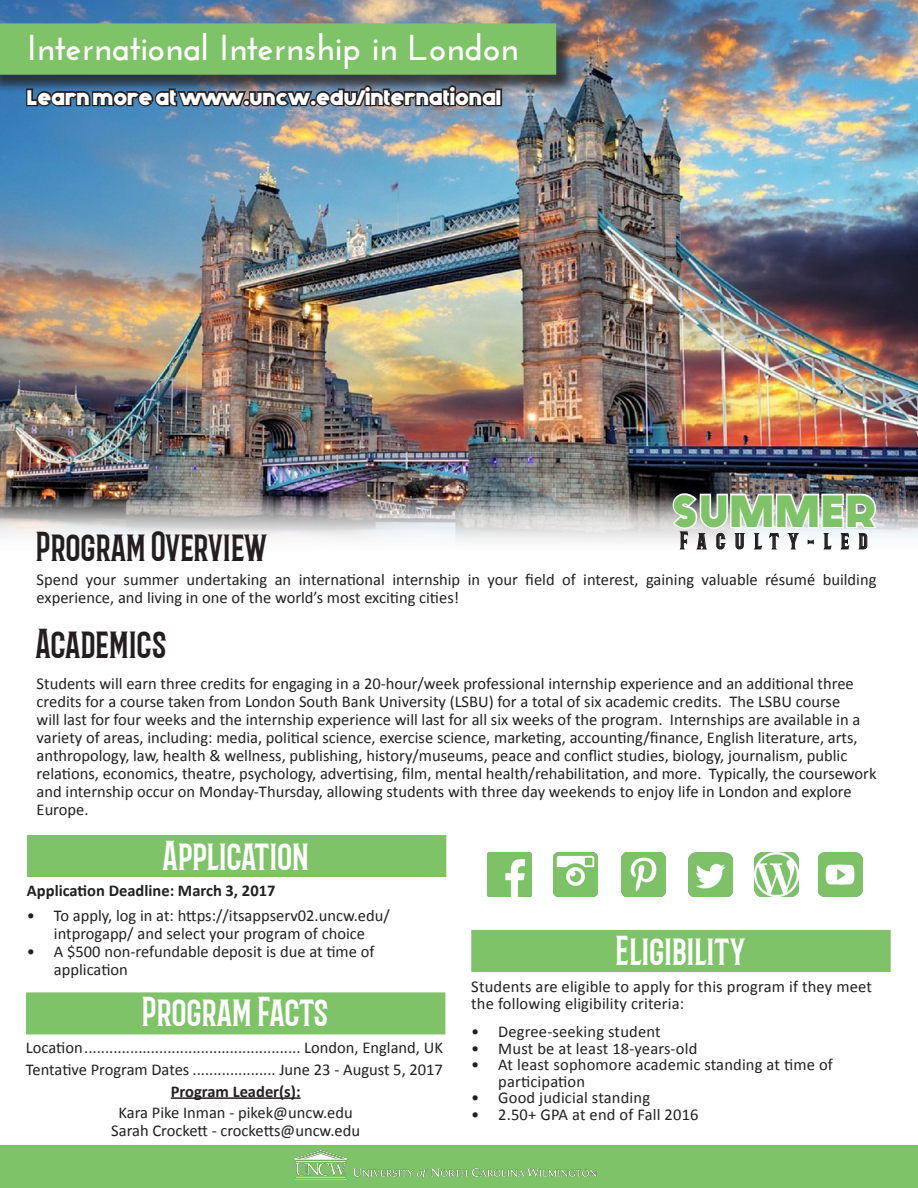
<style>
.page{position:relative;width:918px;height:1188px;background:#fff}
.page>*{position:absolute;margin:0;border:0;box-sizing:border-box;transform-origin:0 0}
.t1{font:700 45px "Generica";letter-spacing:.05em;color:#7ec367}
.t2{font:36px "Barbaro";letter-spacing:-.005em;color:#fff}
.t3{font:700 36px "Josefin Sans";color:#fff}
.t4{font:36px "Barbaro";letter-spacing:-.005em;color:#231f20}
.t5{font:700 21px "Generica";color:#fff}
.t6{font:21px "Barbaro";letter-spacing:.465em;color:#231f20}
.Text{font:16.5px/18px "Calibri";color:#231f20}
.Text-2{font:700 16.5px "Calibri";color:#231f20}
</style>
<div class="page">
<img style="left:0;top:0;width:918px;height:495px">
<svg style="left:0;top:495px;width:918px;height:47px"></svg>
<div style="left:0;top:26px;width:575px;height:67px;background:#231f20;opacity:.75"></div>
<div style="left:0;top:23px;width:556px;height:52px;background:#7ec367"></div>
<div style="left:26px;top:992px;width:419px;height:42px;background:#7ec367;border:2px solid #7ec367"></div>
<hr style="left:171px;top:1097px;width:130px;height:2px;background:#231f20">
<div style="left:471px;top:930px;width:420px;height:42px;background:#7ec367"></div>
<div style="left:0;top:1145px;width:918px;height:43px;background:#7ec367"></div>
<svg style="left:25px;top:83px;width:473px;height:26px;background:#415162"></svg>
<div style="left:495px;top:88px;width:7px;height:18px;border:3px solid #231f20"></div>
<div style="left:27px;top:835px;width:419px;height:42px;background:#7ec367"></div>
<img style="left:293px;top:1150px;width:304px;height:29px">
<svg style="left:671px;top:490px;width:209px;height:60px"></svg>
<img style="left:488px;top:852px;width:44px;height:45px">
<img style="left:554px;top:852px;width:44px;height:45px">
<img style="left:621px;top:852px;width:44px;height:45px">
<img style="left:689px;top:852px;width:44px;height:45px">
<img style="left:755px;top:852px;width:44px;height:45px">
<img style="left:818px;top:852px;width:44px;height:45px">
<p class="t3" style="left:27px;top:27px;width:493px">International Internship in London</p>
<p class="t5" style="left:27px;top:85px;width:476px">Learn more at www.uncw.edu/international</p>
<p class="t1" style="left:673px;top:484px;width:205px">SUMMER</p>
<p class="t4" style="left:37px;top:524px;width:233px">Program Overview</p>
<p class="Text" style="left:37px;top:571px;width:841px">Spend your summer undertaking an international internship in your field of interest, gaining valuable résumé building experience, and living in one of the world’s most exciting cities!</p>
<p class="t6" style="left:681px;top:527px;width:189px">Faculty-led</p>
<p class="t4" style="left:37px;top:620px;width:132px">Academics</p>
<p class="Text" style="left:37px;top:675px;width:841px">Students will earn three credits for engaging in a 20-hour/week professional internship experience and an additional three credits for a course taken from London South Bank University (LSBU) for a total of six academic credits. The LSBU course<br>will last for four weeks and the internship experience will last for all six weeks of the program. Internships are available in a variety of areas, including: media, political science, exercise science, marketing, accounting/finance, English literature, arts, anthropology, law, health &amp; wellness, publishing, history/museums, peace and conflict studies, biology, journalism, public relations, economics, theatre, psychology, advertising, film, mental health/rehabilitation, and more. Typically, the coursework and internship occur on Monday-Thursday, allowing students with three day weekends to enjoy life in London and explore Europe.</p>
<p class="t2" style="left:163px;top:833px;width:148px">Application</p>
<p class="Text-2" style="left:27px;top:880px;width:250px">Application Deadline: March 3, 2017</p>
<p class="Text" style="left:27px;top:907px;width:364px;text-align:center">• To apply, log in at: https://itsappserv02.uncw.edu/ intprogapp/ and select your program of choice</p>
<p class="Text" style="left:54px;top:943px;width:322px;text-indent:-27px">• A $500 non-refundable deposit is due at time of application</p>
<p class="t2" style="left:143px;top:989px;width:188px">Program Facts</p>
<p class="Text" style="left:26px;top:1039px;width:418px">Location.................................................... London, England, UK</p>
<p class="Text" style="left:26px;top:1061px;width:419px">Tentative Program Dates .................... June 23 - August 5, 2017</p>
<p class="Text-2" style="left:171px;top:1081px;width:131px">Program Leader(s):</p>
<p class="Text" style="left:119px;top:1104px;width:236px">Kara Pike Inman - pikek@uncw.edu</p>
<p class="Text" style="left:111px;top:1121px;width:250px">Sarah Crockett - crocketts@uncw.edu</p>
<p class="t2" style="left:616px;top:928px;width:131px">Eligibility</p>
<p class="Text" style="left:471px;top:979px;width:402px;line-height:16.5px">Students are eligible to apply for this program if they meet the following eligibility criteria:</p>
<p class="Text" style="left:471px;top:1023px;width:191px">• Degree-seeking student</p>
<p class="Text" style="left:471px;top:1039px;width:228px">• Must be at least 18-years-old</p>
<p class="Text" style="left:498px;top:1057px;width:336px;line-height:16.5px;text-indent:-27px">• At least sophomore academic standing at time of participation</p>
<p class="Text" style="left:471px;top:1089px;width:180px">• Good judicial standing</p>
<p class="Text" style="left:471px;top:1105px;width:229px">• 2.50+ GPA at end of Fall 2016</p>
</div>
